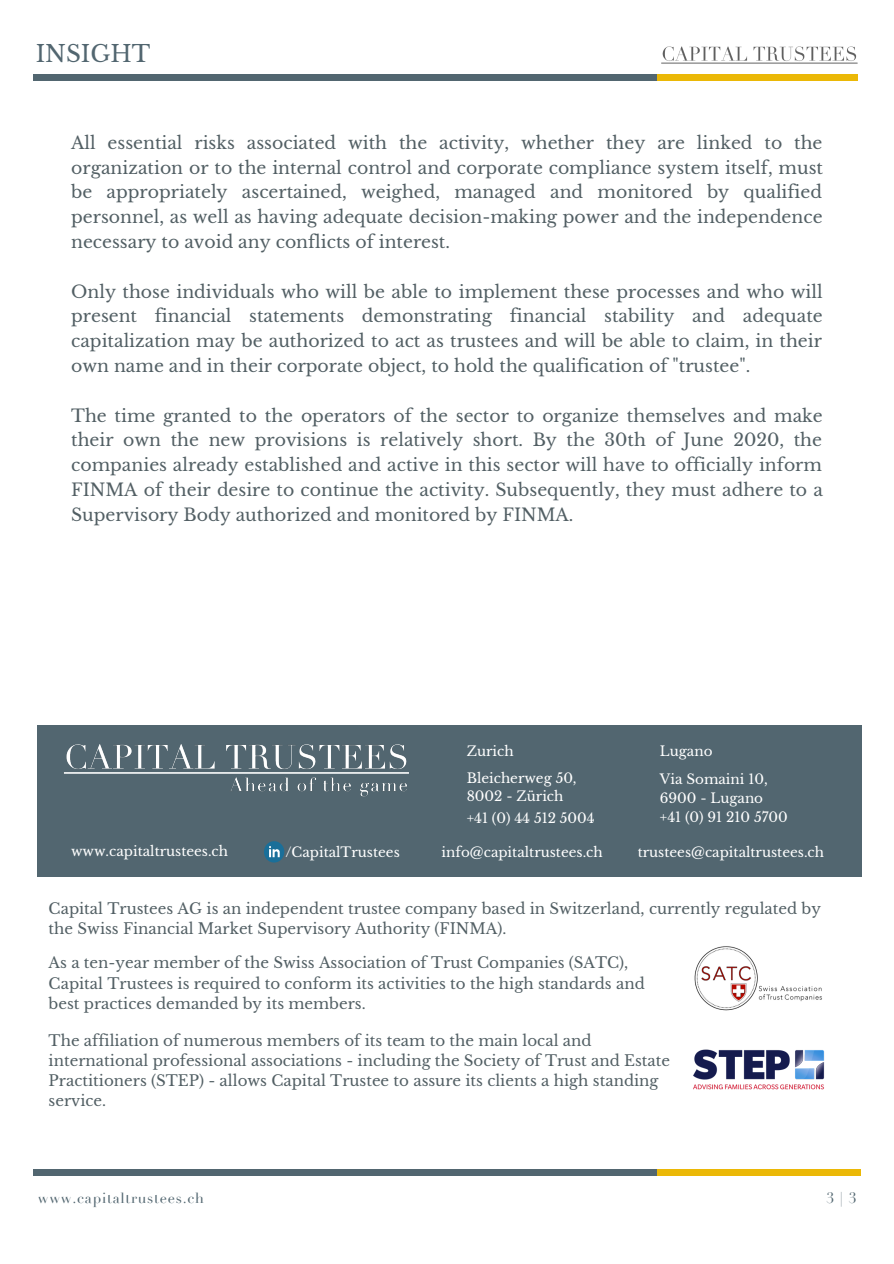
<style>
.page{position:relative;width:894px;height:1264px;background:#fff}
.page>*{position:absolute;margin:0;border:0;box-sizing:border-box;transform-origin:0 0}
.t1{font:23.1px "Libre Baskerville";color:#526670}
.t2{font:17.25px/24.8px "Libre Baskerville";color:#525f64;text-align:justify}
.t3{font:15px/20.1px "Libre Baskerville";color:#525f64}
.t4{font:14.85px "Didot";color:#526670}
.t5{font:14.55px "Didot";letter-spacing:.055em;color:#526670}
.t6{font:13.5px/18.3px "Libre Baskerville";color:#fff}
</style>
<div class="page">
<div style="left:33px;top:74px;width:624px;height:7px;background:#526670"></div>
<div style="left:38px;top:725px;width:823px;height:152px;background:#526670"></div>
<img style="left:693px;top:1049px;width:132px;height:41px">
<img style="left:694px;top:946px;width:128px;height:65px">
<div style="left:657px;top:74px;width:200px;height:7px;background:#ebb806"></div>
<div style="left:33px;top:1168px;width:624px;height:7px;background:#526670"></div>
<div style="left:657px;top:1168px;width:204px;height:7px;background:#ebb806"></div>
<img style="left:661px;top:46px;width:197px;height:31px">
<svg style="left:264px;top:841px;width:20px;height:21px"></svg>
<img style="left:64px;top:744px;width:345px;height:53px">
<h1 class="t1" style="left:36px;top:40px;width:116px">INSIGHT</h1>
<p class="t2" style="left:71px;top:130px;width:753px">All essential risks associated with the activity, whether they are linked to the organization or to the internal control and corporate compliance system itself, must be appropriately ascertained, weighed, managed and monitored by qualified personnel, as well as having adequate decision-making power and the independence necessary to avoid any conflicts of interest.</p>
<p class="t2" style="left:71px;top:279px;width:753px">Only those individuals who will be able to implement these processes and who will present financial statements demonstrating financial stability and adequate capitalization may be authorized to act as trustees and will be able to claim, in their own name and in their corporate object, to hold the qualification of "trustee".</p>
<p class="t2" style="left:71px;top:403px;width:753px">The time granted to the operators of the sector to organize themselves and make their own the new provisions is relatively short. By the 30th of June 2020, the companies already established and active in this sector will have to officially inform FINMA of their desire to continue the activity. Subsequently, they must adhere to a Supervisory Body authorized and monitored by FINMA.</p>
<p class="t6" style="left:466px;top:742px;width:49px">Zurich</p>
<p class="t6" style="left:466px;top:769px;width:111px">Bleicherweg 50,<br>8002 - Zürich</p>
<p class="t6" style="left:466px;top:809px;width:130px">+41 (0) 44 512 5004</p>
<p class="t6" style="left:659px;top:742px;width:54px">Lugano</p>
<p class="t6" style="left:659px;top:770px;width:109px">Via Somaini 10,<br>6900 - Lugano</p>
<p class="t6" style="left:659px;top:808px;width:129px">+41 (0) 91 210 5700</p>
<p class="t6" style="left:71px;top:841px;width:158px">www.capitaltrustees.ch</p>
<p class="t6" style="left:637px;top:842px;width:188px">trustees@capitaltrustees.ch</p>
<p class="t6" style="left:441px;top:842px;width:163px">info@capitaltrustees.ch</p>
<p class="t6" style="left:285px;top:843px;width:116px">/CapitalTrustees</p>
<p class="t3" style="left:49px;top:898px;width:773px">Capital Trustees AG is an independent trustee company based in Switzerland, currently regulated by the Swiss Financial Market Supervisory Authority (FINMA).</p>
<p class="t3" style="left:49px;top:953px;width:597px">As a ten-year member of the Swiss Association of Trust Companies (SATC),<br>Capital Trustees is required to conform its activities to the high standards and best practices demanded by its members.</p>
<p class="t3" style="left:49px;top:1030px;width:623px">The affiliation of numerous members of its team to the main local and international professional associations - including the Society of Trust and Estate Practitioners (STEP) - allows Capital Trustee to assure its clients a high standing service.</p>
<p class="t5" style="left:38px;top:1189px;width:168px">www.capitaltrustees.ch</p>
<p class="t4" style="left:826px;top:1189px;width:32px">3|3</p>
</div>
